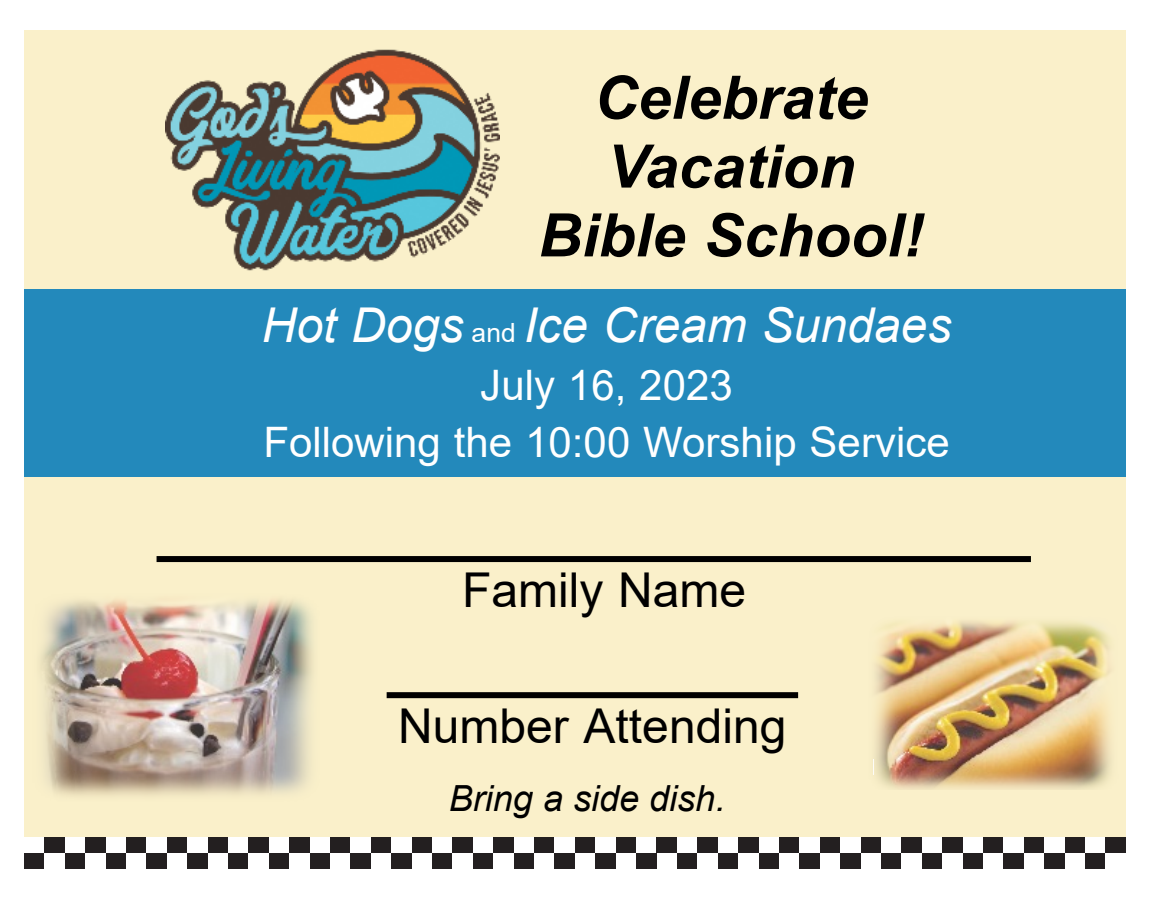
<style>
.page{position:relative;width:1156px;height:901px;background:#fff}
.page>*{position:absolute;margin:0;border:0;box-sizing:border-box;transform-origin:0 0}
.t1{font:italic 700 60px/68.7px "Arial";color:#000;text-align:center}
.t2{font:48px "Arial";color:#000}
.t3{font:italic 48px "Arial";color:#fff}
.t4{font:42px/57.3px "Arial";color:#fff;text-align:center}
.t5{font:italic 36px "Arial";color:#000}
.s1{font-style:normal;font-size:26.4px}
</style>
<div class="page">
<div style="left:24px;top:30px;width:1102px;height:761px;background:#faf0ca"></div>
<img style="left:875px;top:621px;width:236px;height:169px">
<div style="left:24px;top:289px;width:1102px;height:187px;background:#2389bb"></div>
<svg style="left:873px;top:759px;width:1px;height:16px"></svg>
<div style="left:24px;top:791px;width:1102px;height:78px;background:#faf0ca"></div>
<img style="left:165px;top:49px;width:334px;height:222px">
<div style="left:157px;top:556px;width:874px;height:6px;background:#000"></div>
<img style="left:40px;top:599px;width:273px;height:197px">
<div style="left:387px;top:692px;width:411px;height:6px;background:#000"></div>
<div style="left:24px;top:837px;width:21px;height:16px;background:#fff"></div>
<div style="left:45px;top:837px;width:20px;height:16px;background:#231f20"></div>
<div style="left:65px;top:837px;width:20px;height:16px;background:#fff"></div>
<div style="left:85px;top:837px;width:21px;height:16px;background:#231f20"></div>
<div style="left:106px;top:837px;width:20px;height:16px;background:#fff"></div>
<div style="left:126px;top:837px;width:21px;height:16px;background:#231f20"></div>
<div style="left:147px;top:837px;width:20px;height:16px;background:#fff"></div>
<div style="left:167px;top:837px;width:20px;height:16px;background:#231f20"></div>
<div style="left:187px;top:837px;width:21px;height:16px;background:#fff"></div>
<div style="left:208px;top:837px;width:20px;height:16px;background:#231f20"></div>
<div style="left:228px;top:837px;width:21px;height:16px;background:#fff"></div>
<div style="left:249px;top:837px;width:20px;height:16px;background:#231f20"></div>
<div style="left:269px;top:837px;width:20px;height:16px;background:#fff"></div>
<div style="left:289px;top:837px;width:21px;height:16px;background:#231f20"></div>
<div style="left:310px;top:837px;width:20px;height:16px;background:#fff"></div>
<div style="left:330px;top:837px;width:21px;height:16px;background:#231f20"></div>
<div style="left:351px;top:837px;width:20px;height:16px;background:#fff"></div>
<div style="left:371px;top:837px;width:20px;height:16px;background:#231f20"></div>
<div style="left:391px;top:837px;width:21px;height:16px;background:#fff"></div>
<div style="left:412px;top:837px;width:20px;height:16px;background:#231f20"></div>
<div style="left:432px;top:837px;width:21px;height:16px;background:#fff"></div>
<div style="left:453px;top:837px;width:20px;height:16px;background:#231f20"></div>
<div style="left:473px;top:837px;width:20px;height:16px;background:#fff"></div>
<div style="left:493px;top:837px;width:21px;height:16px;background:#231f20"></div>
<div style="left:514px;top:837px;width:20px;height:16px;background:#fff"></div>
<div style="left:534px;top:837px;width:21px;height:16px;background:#231f20"></div>
<div style="left:555px;top:837px;width:20px;height:16px;background:#fff"></div>
<div style="left:575px;top:837px;width:20px;height:16px;background:#231f20"></div>
<div style="left:595px;top:837px;width:21px;height:16px;background:#fff"></div>
<div style="left:616px;top:837px;width:20px;height:16px;background:#231f20"></div>
<div style="left:636px;top:837px;width:21px;height:16px;background:#fff"></div>
<div style="left:657px;top:837px;width:20px;height:16px;background:#231f20"></div>
<div style="left:677px;top:837px;width:20px;height:16px;background:#fff"></div>
<div style="left:697px;top:837px;width:21px;height:16px;background:#231f20"></div>
<div style="left:718px;top:837px;width:20px;height:16px;background:#fff"></div>
<div style="left:738px;top:837px;width:21px;height:16px;background:#231f20"></div>
<div style="left:759px;top:837px;width:20px;height:16px;background:#fff"></div>
<div style="left:779px;top:837px;width:20px;height:16px;background:#231f20"></div>
<div style="left:799px;top:837px;width:21px;height:16px;background:#fff"></div>
<div style="left:820px;top:837px;width:20px;height:16px;background:#231f20"></div>
<div style="left:840px;top:837px;width:21px;height:16px;background:#fff"></div>
<div style="left:861px;top:837px;width:20px;height:16px;background:#231f20"></div>
<div style="left:881px;top:837px;width:20px;height:16px;background:#fff"></div>
<div style="left:901px;top:837px;width:21px;height:16px;background:#231f20"></div>
<div style="left:922px;top:837px;width:20px;height:16px;background:#fff"></div>
<div style="left:942px;top:837px;width:21px;height:16px;background:#231f20"></div>
<div style="left:963px;top:837px;width:20px;height:16px;background:#fff"></div>
<div style="left:983px;top:837px;width:20px;height:16px;background:#231f20"></div>
<div style="left:1003px;top:837px;width:21px;height:16px;background:#fff"></div>
<div style="left:1024px;top:837px;width:20px;height:16px;background:#231f20"></div>
<div style="left:1044px;top:837px;width:21px;height:16px;background:#fff"></div>
<div style="left:1065px;top:837px;width:20px;height:16px;background:#231f20"></div>
<div style="left:1085px;top:837px;width:20px;height:16px;background:#fff"></div>
<div style="left:1105px;top:837px;width:21px;height:16px;background:#231f20"></div>
<div style="left:24px;top:853px;width:21px;height:16px;background:#231f20"></div>
<div style="left:45px;top:853px;width:20px;height:16px;background:#fff"></div>
<div style="left:65px;top:853px;width:20px;height:16px;background:#231f20"></div>
<div style="left:85px;top:853px;width:21px;height:16px;background:#fff"></div>
<div style="left:106px;top:853px;width:20px;height:16px;background:#231f20"></div>
<div style="left:126px;top:853px;width:21px;height:16px;background:#fff"></div>
<div style="left:147px;top:853px;width:20px;height:16px;background:#231f20"></div>
<div style="left:167px;top:853px;width:20px;height:16px;background:#fff"></div>
<div style="left:187px;top:853px;width:21px;height:16px;background:#231f20"></div>
<div style="left:208px;top:853px;width:20px;height:16px;background:#fff"></div>
<div style="left:228px;top:853px;width:21px;height:16px;background:#231f20"></div>
<div style="left:249px;top:853px;width:20px;height:16px;background:#fff"></div>
<div style="left:269px;top:853px;width:20px;height:16px;background:#231f20"></div>
<div style="left:289px;top:853px;width:21px;height:16px;background:#fff"></div>
<div style="left:310px;top:853px;width:20px;height:16px;background:#231f20"></div>
<div style="left:330px;top:853px;width:21px;height:16px;background:#fff"></div>
<div style="left:351px;top:853px;width:20px;height:16px;background:#231f20"></div>
<div style="left:371px;top:853px;width:20px;height:16px;background:#fff"></div>
<div style="left:391px;top:853px;width:21px;height:16px;background:#231f20"></div>
<div style="left:412px;top:853px;width:20px;height:16px;background:#fff"></div>
<div style="left:432px;top:853px;width:21px;height:16px;background:#231f20"></div>
<div style="left:453px;top:853px;width:20px;height:16px;background:#fff"></div>
<div style="left:473px;top:853px;width:20px;height:16px;background:#231f20"></div>
<div style="left:493px;top:853px;width:21px;height:16px;background:#fff"></div>
<div style="left:514px;top:853px;width:20px;height:16px;background:#231f20"></div>
<div style="left:534px;top:853px;width:21px;height:16px;background:#fff"></div>
<div style="left:555px;top:853px;width:20px;height:16px;background:#231f20"></div>
<div style="left:575px;top:853px;width:20px;height:16px;background:#fff"></div>
<div style="left:595px;top:853px;width:21px;height:16px;background:#231f20"></div>
<div style="left:616px;top:853px;width:20px;height:16px;background:#fff"></div>
<div style="left:636px;top:853px;width:21px;height:16px;background:#231f20"></div>
<div style="left:657px;top:853px;width:20px;height:16px;background:#fff"></div>
<div style="left:677px;top:853px;width:20px;height:16px;background:#231f20"></div>
<div style="left:697px;top:853px;width:21px;height:16px;background:#fff"></div>
<div style="left:718px;top:853px;width:20px;height:16px;background:#231f20"></div>
<div style="left:738px;top:853px;width:21px;height:16px;background:#fff"></div>
<div style="left:759px;top:853px;width:20px;height:16px;background:#231f20"></div>
<div style="left:779px;top:853px;width:20px;height:16px;background:#fff"></div>
<div style="left:799px;top:853px;width:21px;height:16px;background:#231f20"></div>
<div style="left:820px;top:853px;width:20px;height:16px;background:#fff"></div>
<div style="left:840px;top:853px;width:21px;height:16px;background:#231f20"></div>
<div style="left:861px;top:853px;width:20px;height:16px;background:#fff"></div>
<div style="left:881px;top:853px;width:20px;height:16px;background:#231f20"></div>
<div style="left:901px;top:853px;width:21px;height:16px;background:#fff"></div>
<div style="left:922px;top:853px;width:20px;height:16px;background:#231f20"></div>
<div style="left:942px;top:853px;width:21px;height:16px;background:#fff"></div>
<div style="left:963px;top:853px;width:20px;height:16px;background:#231f20"></div>
<div style="left:983px;top:853px;width:20px;height:16px;background:#fff"></div>
<div style="left:1003px;top:853px;width:21px;height:16px;background:#231f20"></div>
<div style="left:1024px;top:853px;width:20px;height:16px;background:#fff"></div>
<div style="left:1044px;top:853px;width:21px;height:16px;background:#231f20"></div>
<div style="left:1065px;top:853px;width:20px;height:16px;background:#fff"></div>
<div style="left:1085px;top:853px;width:20px;height:16px;background:#231f20"></div>
<div style="left:1105px;top:853px;width:21px;height:16px;background:#fff"></div>
<h1 class="t1" style="left:538px;top:69px;width:387px">Celebrate<br>Vacation<br>Bible School!</h1>
<p class="t3" style="left:262px;top:306px;width:691px">Hot Dogs <span class="s1">and</span> Ice Cream Sundaes</p>
<p class="t4" style="left:263px;top:361px;width:688px">July 16, 2023<br>Following the 10:00 Worship Service</p>
<p class="t2" style="left:462px;top:572px;width:286px">Family Name</p>
<p class="t2" style="left:398px;top:708px;width:390px">Number Attending</p>
<p class="t5" style="left:449px;top:784px;width:278px">Bring a side dish.</p>
</div>
